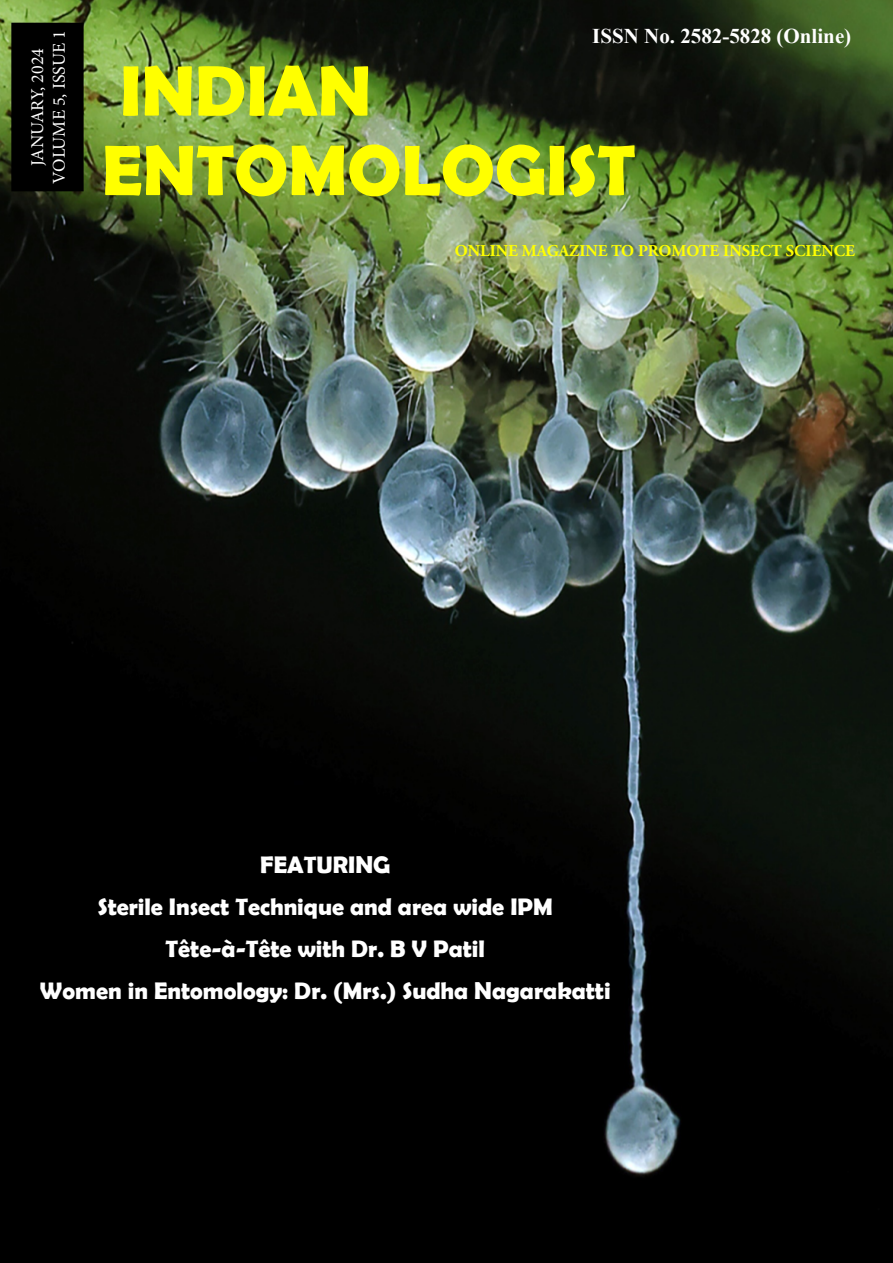
<style>
.page{position:relative;width:893px;height:1263px;background:#fff}
.page>*{position:absolute;margin:0;border:0;box-sizing:border-box;transform-origin:0 0}
.t1{font:700 72px/79.5px "Berlin Sans FB Demi";color:#ff0}
.t2{font:700 24px/42px "Berlin Sans FB Demi";color:#fff;text-align:center}
.t3{font:700 21px "Times New Roman";color:#fff}
.t4{font:18px/21.6px "Minion Pro";color:#fff;text-align:center}
.t5{font:700 16.5px "Adobe Garamond Pro";color:#ff0}
</style>
<div class="page">
<img style="left:0;top:0;width:893px;height:1263px">
<div style="left:12px;top:23px;width:71px;height:168px;background:#000"></div>
<div style="left:11px;top:23px;width:73px;height:168px;border:2px solid #000"></div>
<p class="t4" style="left:27px;top:184px;width:155px;rotate:-90deg">JANUARY, 2024<br>VOLUME 5, ISSUE 1</p>
<p class="t3" style="left:592px;top:21px;width:261px">ISSN No. 2582-5828 (Online)</p>
<h1 class="t1" style="left:102px;top:50px;width:535px">INDIAN<br>ENTOMOLOGIST</h1>
<p class="t5" style="left:455px;top:242px;width:402px">ONLINE MAGAZINE TO PROMOTE INSECT SCIENCE</p>
<p class="t2" style="left:40px;top:843px;width:572px">FEATURING<br>Sterile Insect Technique and area wide IPM Tête-à-Tête with Dr. B V Patil<br>Women in Entomology: Dr. (Mrs.) Sudha Nagarakatti</p>
</div>
